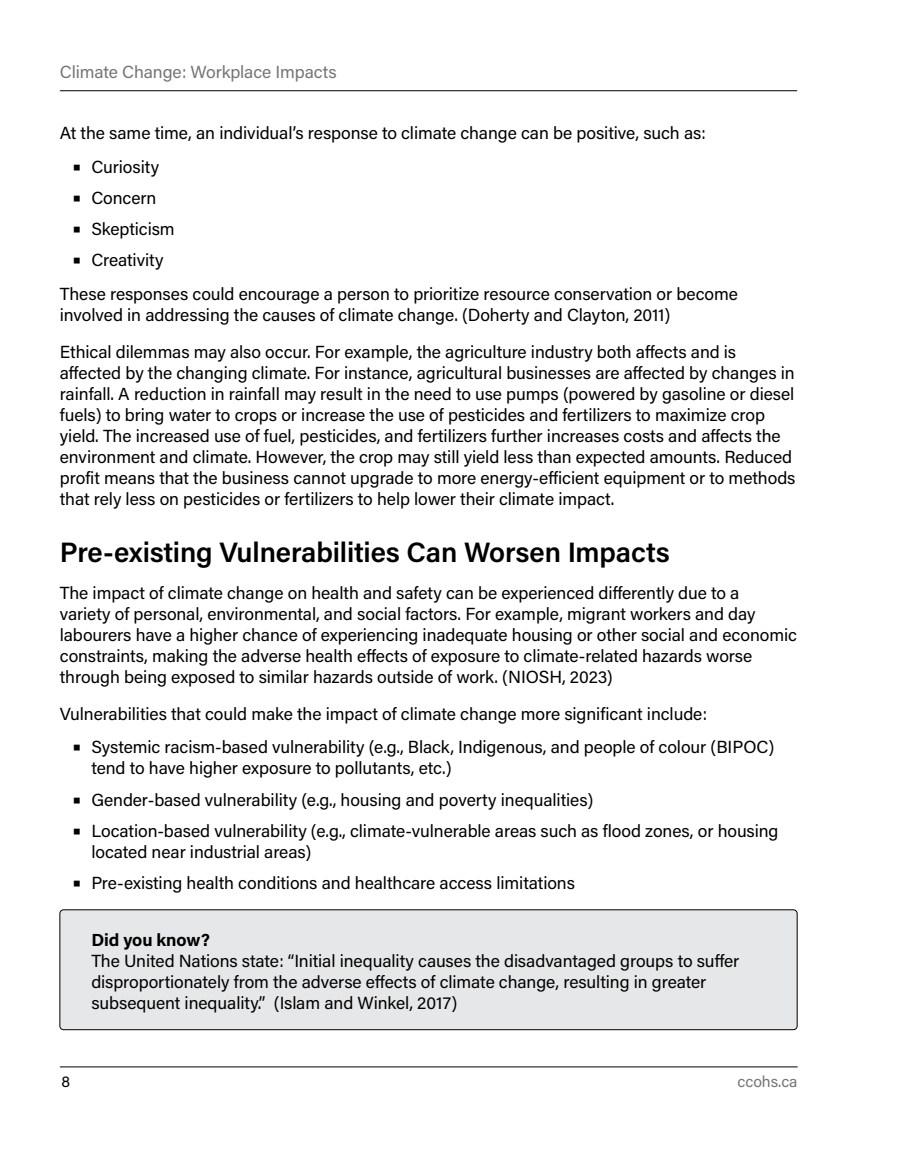
<style>
.page{position:relative;width:898px;height:1150px;background:#fff}
.page>*{position:absolute;margin:0;border:0;box-sizing:border-box;transform-origin:0 0}
.Heading_2{font:600 28px "Acumin Pro";letter-spacing:-.005em;color:#000}
.Body_Copy{font:17.5px/21px "Acumin Pro";letter-spacing:-.005em;color:#000}
.CTO_-_Box{font:17.5px/21px "Acumin Pro";letter-spacing:-.005em;color:#000}
.t1{font:17.5px "Acumin Pro";letter-spacing:-.005em;color:#767576}
.t2{font:15.75px "Acumin Pro";letter-spacing:-.005em;color:#767576}
.t3{font:15.75px "Acumin Pro";color:#000}
.s1{font-weight:900;font-size:21px}
.s2{font-weight:700}
</style>
<div class="page">
<hr style="left:60px;top:1066px;width:737px;height:1px;background:#000">
<hr style="left:60px;top:90px;width:737px;height:1px;background:#000">
<div style="left:60px;top:910px;width:737px;height:119px;background:#e6e7e8;border-radius:4px"></div>
<div style="left:59px;top:909px;width:738px;height:121px;border:1px solid #000;border-radius:4px"></div>
<p class="t1" style="left:60px;top:60px;width:278px">Climate Change: Workplace Impacts</p>
<p class="Body_Copy" style="left:60px;top:122px;width:647px">At the same time, an individual’s response to climate change can be positive, such as:</p>
<p class="Body_Copy" style="left:72px;top:155px;width:88px"><span class="s1">•</span> Curiosity</p>
<p class="Body_Copy" style="left:72px;top:187px;width:85px"><span class="s1">•</span> Concern</p>
<p class="Body_Copy" style="left:72px;top:218px;width:104px"><span class="s1">•</span> Skepticism</p>
<p class="Body_Copy" style="left:72px;top:249px;width:93px"><span class="s1">•</span> Creativity</p>
<p class="Body_Copy" style="left:60px;top:283px;width:679px">These responses could encourage a person to prioritize resource conservation or become involved in addressing the causes of climate change. (Doherty and Clayton, 2011)</p>
<p class="Body_Copy" style="left:60px;top:340px;width:737px">Ethical dilemmas may also occur. For example, the agriculture industry both affects and is affected by the changing climate. For instance, agricultural businesses are affected by changes in rainfall. A reduction in rainfall may result in the need to use pumps (powered by gasoline or diesel fuels) to bring water to crops or increase the use of pesticides and fertilizers to maximize crop yield. The increased use of fuel, pesticides, and fertilizers further increases costs and affects the environment and climate. However, the crop may still yield less than expected amounts. Reduced profit means that the business cannot upgrade to more energy-efficient equipment or to methods that rely less on pesticides or fertilizers to help lower their climate impact.</p>
<h2 class="Heading_2" style="left:60px;top:533px;width:611px">Pre-existing Vulnerabilities Can Worsen Impacts</h2>
<p class="Body_Copy" style="left:60px;top:581px;width:738px">The impact of climate change on health and safety can be experienced differently due to a<br>variety of personal, environmental, and social factors. For example, migrant workers and day labourers have a higher chance of experiencing inadequate housing or other social and economic constraints, making the adverse health effects of exposure to climate-related hazards worse through being exposed to similar hazards outside of work. (NIOSH, 2023)</p>
<p class="Body_Copy" style="left:60px;top:702px;width:649px">Vulnerabilities that could make the impact of climate change more significant include:</p>
<p class="Body_Copy" style="left:91px;top:736px;width:684px;text-indent:-19px"><span class="s1">•</span> Systemic racism-based vulnerability (e.g., Black, Indigenous, and people of colour (BIPOC) tend to have higher exposure to pollutants, etc.)</p>
<p class="Body_Copy" style="left:72px;top:788px;width:522px"><span class="s1">•</span> Gender-based vulnerability (e.g., housing and poverty inequalities)</p>
<p class="Body_Copy" style="left:91px;top:819px;width:689px;text-indent:-19px"><span class="s1">•</span> Location-based vulnerability (e.g., climate-vulnerable areas such as flood zones, or housing located near industrial areas)</p>
<p class="Body_Copy" style="left:72px;top:871px;width:504px"><span class="s1">•</span> Pre-existing health conditions and healthcare access limitations</p>
<p class="CTO_-_Box" style="left:91px;top:929px;width:649px"><span class="s2">Did you know?<br></span>The United Nations state: “Initial inequality causes the disadvantaged groups to suffer disproportionately from the adverse effects of climate change, resulting in greater subsequent inequality.” (Islam and Winkel, 2017)</p>
<p class="t3" style="left:62px;top:1070px;width:10px">8</p>
<p class="t2" style="left:737px;top:1070px;width:62px">ccohs.ca</p>
</div>
